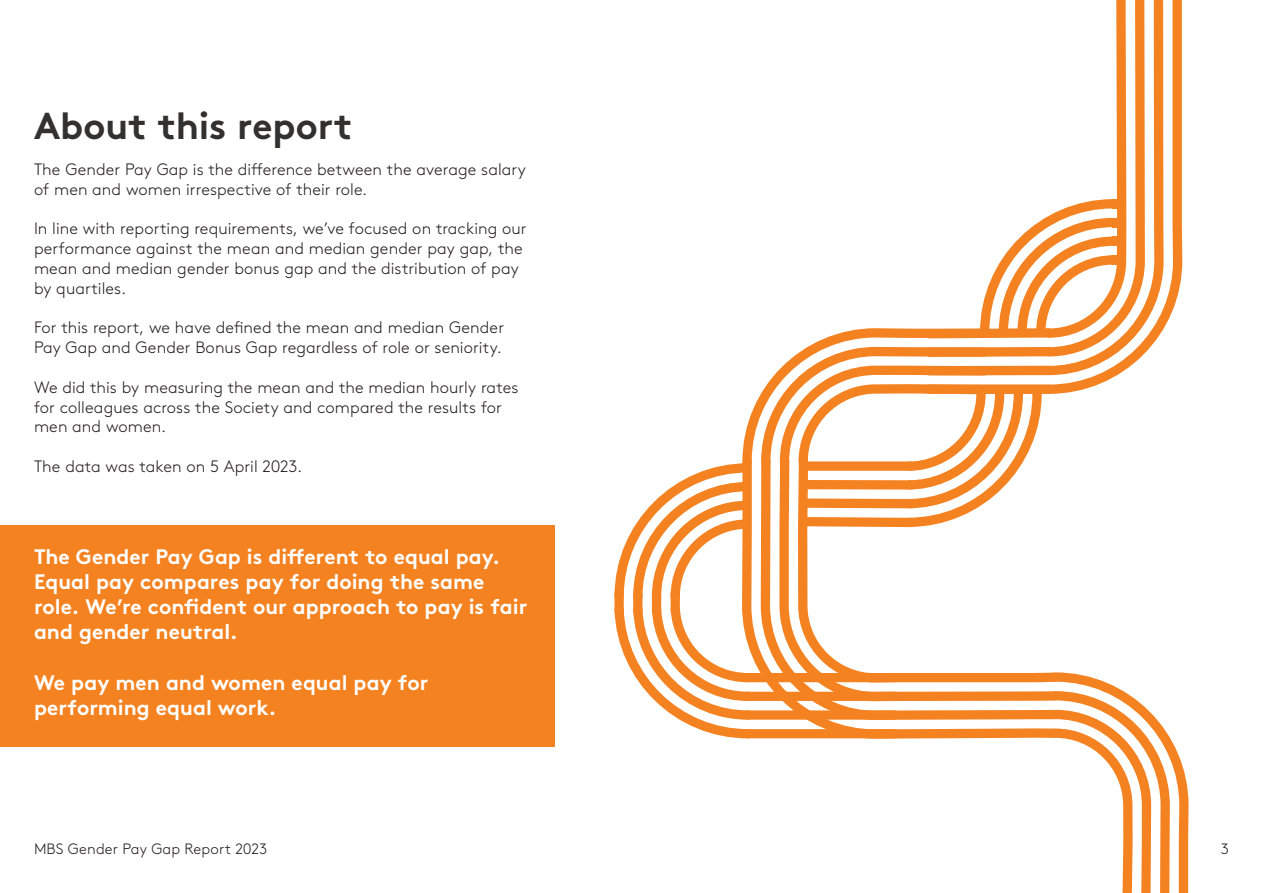
<style>
.page{position:relative;width:1263px;height:893px;background:#fff}
.page>*{position:absolute;margin:0;border:0;box-sizing:border-box;transform-origin:0 0}
.t1{font:700 37.5px "Brown";color:#323130}
.t2{font:700 21px/25.2px "Brown";color:#fff}
.t3{font:300 16.5px/19.8px "Brown";letter-spacing:.005em;color:#231f20}
.t4{font:300 15px "Brown";letter-spacing:.01em;color:#231f20}
</style>
<div class="page">
<div style="left:0;top:525px;width:555px;height:222px;background:#f58220"></div>
<svg style="left:614px;top:0;width:574px;height:893px"></svg>
<div style="left:743px;top:729px;width:157px;height:9px;background:#f58221;border-radius:5px"></div>
<div style="left:742px;top:710px;width:157px;height:10px;background:#f58221;border-radius:5px"></div>
<div style="left:742px;top:692px;width:157px;height:9px;background:#f58221;border-radius:5px"></div>
<div style="left:742px;top:673px;width:157px;height:9px;background:#f58221;border-radius:5px"></div>
<div style="left:671px;top:588px;width:9px;height:27px;background:#f58221;border-radius:5px"></div>
<div style="left:652px;top:590px;width:9px;height:26px;background:#f58221;border-radius:5px"></div>
<div style="left:633px;top:590px;width:9px;height:26px;background:#f58221;border-radius:5px"></div>
<div style="left:614px;top:589px;width:10px;height:26px;background:#f58221;border-radius:5px"></div>
<div style="left:1112px;top:199px;width:11px;height:9px;background:#f58221"></div>
<div style="left:1112px;top:218px;width:11px;height:9px;background:#f58221"></div>
<div style="left:1112px;top:237px;width:11px;height:9px;background:#f58221"></div>
<div style="left:1111px;top:255px;width:11px;height:10px;background:#f58221"></div>
<p class="t1" style="left:34px;top:96px;width:320px">About this report</p>
<p class="t3" style="left:34px;top:158px;width:493px">The Gender Pay Gap is the difference between the average salary of men and women irrespective of their role.</p>
<p class="t3" style="left:34px;top:218px;width:494px">In line with reporting requirements, we’ve focused on tracking our performance against the mean and median gender pay gap, the mean and median gender bonus gap and the distribution of pay by quartiles.</p>
<p class="t3" style="left:34px;top:317px;width:472px">For this report, we have defined the mean and median Gender<br>Pay Gap and Gender Bonus Gap regardless of role or seniority.</p>
<p class="t3" style="left:34px;top:376px;width:486px">We did this by measuring the mean and the median hourly rates for colleagues across the Society and compared the results for men and women.</p>
<p class="t3" style="left:34px;top:455px;width:269px">The data was taken on 5 April 2023.</p>
<p class="t2" style="left:34px;top:542px;width:467px">The Gender Pay Gap is different to equal pay.</p>
<p class="t2" style="left:34px;top:567px;width:495px">Equal pay compares pay for doing the same role. We’re confident our approach to pay is fair and gender neutral.</p>
<p class="t2" style="left:34px;top:668px;width:396px">We pay men and women equal pay for performing equal work.</p>
<p class="t4" style="left:34px;top:838px;width:235px">MBS Gender Pay Gap Report 2023</p>
<p class="t4" style="left:1221px;top:838px;width:10px">3</p>
</div>
